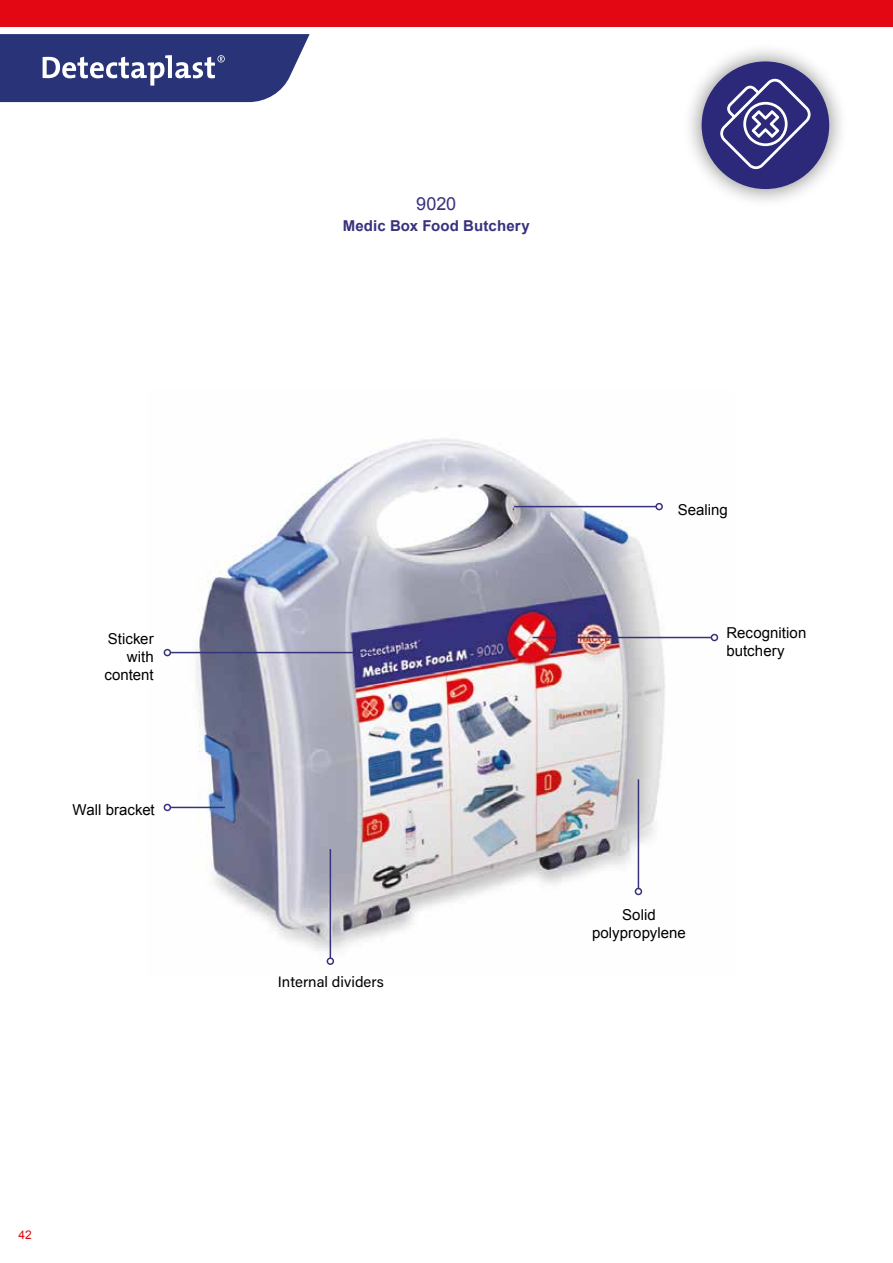
<style>
.page{position:relative;width:893px;height:1263px;background:#fff}
.page>*{position:absolute;margin:0;border:0;box-sizing:border-box;transform-origin:0 0}
.t1{font:18px "Arial";color:#37327c}
.t2{font:15px/18px "Arial";letter-spacing:.005em;color:#000}
.t3{font:700 15px "Arial";letter-spacing:.01em;color:#37327c}
.t4{font:15px "Acumin Variable Concept";color:#000}
.t5{font:12px "Arial";color:#e30613}
</style>
<div class="page">
<img style="left:163px;top:438px;width:556px;height:527px">
<hr style="left:514px;top:506px;width:142px;height:1px;background:#37327c">
<div style="left:655px;top:503px;width:8px;height:7px;border:2px solid #37327c;border-radius:50%"></div>
<hr style="left:532px;top:637px;width:179px;height:1px;background:#37327c">
<div style="left:711px;top:634px;width:7px;height:7px;border:2px solid #37327c;border-radius:50%"></div>
<hr style="left:170px;top:652px;width:205px;height:1px;background:#37327c">
<div style="left:164px;top:649px;width:7px;height:7px;border:2px solid #37327c;border-radius:50%"></div>
<hr style="left:170px;top:807px;width:55px;height:1px;background:#37327c">
<div style="left:164px;top:804px;width:7px;height:7px;border:2px solid #37327c;border-radius:50%"></div>
<hr style="left:638px;top:779px;width:1px;height:109px;background:#37327c">
<div style="left:635px;top:888px;width:7px;height:7px;border:2px solid #37327c;border-radius:50%"></div>
<div style="left:682px;top:42px;width:166px;height:166px;background:#000;opacity:.5"></div>
<div style="left:702px;top:61px;width:127px;height:128px;background:#2c287a;border-radius:50%"></div>
<svg style="left:720px;top:79px;width:90px;height:90px"></svg>
<div style="left:0;top:0;width:893px;height:27px;background:#e30613"></div>
<svg style="left:0;top:34px;width:310px;height:68px;background:#444e89"></svg>
<hr style="left:330px;top:849px;width:1px;height:109px;background:#37327c">
<div style="left:327px;top:957px;width:7px;height:8px;border:2px solid #37327c;border-radius:50%"></div>
<p class="t2" style="left:104px;top:629px;width:51px;text-align:right">Sticker with content</p>
<p class="t2" style="left:73px;top:801px;width:84px">Wall bracket</p>
<p class="t5" style="left:19px;top:1227px;width:15px">42</p>
<p class="t1" style="left:416px;top:192px;width:42px">9020</p>
<p class="t3" style="left:343px;top:216px;width:189px">Medic Box Food Butchery</p>
<p class="t4" style="left:278px;top:971px;width:108px">Internal dividers</p>
<p class="t2" style="left:678px;top:501px;width:52px">Sealing</p>
<p class="t2" style="left:726px;top:624px;width:81px">Recognition butchery</p>
<p class="t2" style="left:592px;top:906px;width:95px;text-align:center">Solid polypropylene</p>
</div>
